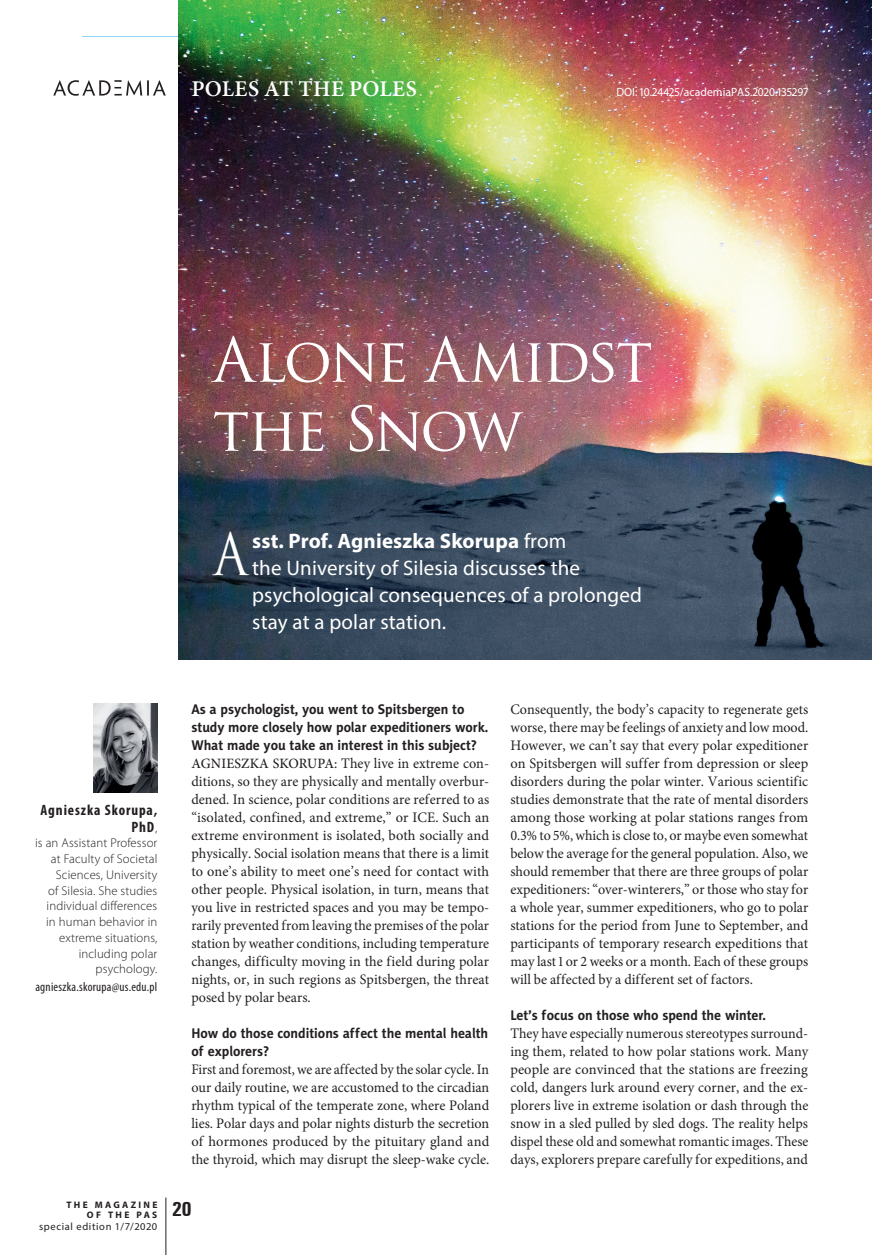
<style>
.page{position:relative;width:872px;height:1255px;background:#fff}
.page>*{position:absolute;margin:0;border:0;box-sizing:border-box;transform-origin:0 0}
.t1{font:60px/69px "Trajan Pro";letter-spacing:-.05em;color:#fff}
.t2{font:56.85px "Trajan Pro";color:#fff;scale:.85 1}
.t3{font:600 22.5px "Minion Pro";letter-spacing:.015em;color:#fff}
.t4{font:21px/27px "Myriad Pro";letter-spacing:.01em;color:#fff}
.t5{font:700 condensed 21px "Unitus TEE";color:#231f20}
.t6{font:700 condensed 15px/16.5px "Myriad Pro";letter-spacing:.06em;color:#231f20;text-align:right}
.t7{font:14.55px/18px "Minion Pro";color:#231f20;text-align:justify}
.t8{font:14.55px/18px "Minion Pro";color:#231f20;text-align:justify;scale:.96 1}
.t9{font:14.55px/18px "Minion Pro";color:#231f20;text-align:justify;scale:.95 1}
.t10{font:700 14.1px/18px "Naomi Sans EFN";letter-spacing:-.005em;color:#231f20}
.t11{font:300 12.75px/15.8px "Myriad Pro";letter-spacing:.01em;color:#231f20;text-align:right}
.t12{font:condensed 12.75px "Myriad Pro";letter-spacing:.02em;color:#231f20}
.t13{font:12px "Myriad Pro";letter-spacing:.005em;color:#fff}
.t14{font:10.5px "Myriad Pro";letter-spacing:.06em;color:#231f20}
.t15{font:700 9.45px/10.5px "Myriad Pro";letter-spacing:.245em;color:#231f20;text-align:right}
.s1{font-weight:700}
.s2{font-weight:300;font-stretch:normal;font-size:12.75px}
.s3{font-weight:500;font-size:14.25px}
</style>
<div class="page">
<hr style="left:166px;top:1197px;width:1px;height:57px;background:#231f20">
<img style="left:179px;top:0;width:693px;height:659px">
<img style="left:94px;top:703px;width:63px;height:89px">
<svg style="left:53px;top:80px;width:113px;height:16px"></svg>
<h3 class="t3" style="left:191px;top:73px;width:227px">POLES AT THE POLES</h3>
<p class="t13" style="left:616px;top:84px;width:193px">DOI: 10.24425/academiaPAS.2020.135297</p>
<h1 class="t1" style="left:213px;top:325px;width:441px">Alone Amidst the Snow</h1>
<h2 class="t2" style="left:214px;top:518px;width:41px">A</h2>
<h3 class="t4" style="left:252px;top:527px;width:391px"><span class="s1">sst. Prof. Agnieszka Skorupa</span> from<br>the University of Silesia discusses the psychological consequences of a prolonged stay at a polar station.</h3>
<p class="t6" style="left:41px;top:801px;width:118px">Agnieszka Skorupa,<br>PhD<span class="s2">,</span></p>
<p class="t11" style="left:35px;top:835px;width:124px">is an Assistant Professor at Faculty of Societal<br>Sciences, University<br>of Silesia. She studies individual differences in human behavior in extreme situations, including polar psychology.</p>
<p class="t12" style="left:35px;top:979px;width:123px">agnieszka.skorupa@us.edu.pl</p>
<p class="t15" style="left:67px;top:1198px;width:92px">THE MAGAZINE<br>OF THE PAS</p>
<p class="t14" style="left:39px;top:1220px;width:120px">special edition 1/7/2020</p>
<p class="t10" style="left:191px;top:700px;width:298px">As a psychologist, you went to Spitsbergen to study more closely how polar expeditioners work.<br>What made you take an interest in this subject?</p>
<p class="t7" style="left:191px;top:754px;width:299px"><span class="s3">AGNIESZKA SKORUPA:</span> They live in extreme con&shy;ditions, so they are physically and mentally overbur&shy;dened. In science, polar conditions are referred to as “isolated, confined, and extreme,” or ICE. Such an extreme environment is isolated, both socially and physically. Social isolation means that there is a limit to one’s ability to meet one’s need for contact with other people. Physical isolation, in turn, means that you live in restricted spaces and you may be tempo&shy;rarily prevented from leaving the premises of the polar station by weather conditions, including temperature changes, difficulty moving in the field during polar nights, or, in such regions as Spitsbergen, the threat posed by polar bears.</p>
<p class="t10" style="left:191px;top:1024px;width:298px">How do those conditions affect the mental health of explorers?</p>
<p class="t9" style="left:191px;top:1060px;width:315px">First and foremost, we are affected by the solar cycle. In our daily routine, we are accustomed to the circadian rhythm typical of the temperate zone, where Poland lies. Polar days and polar nights disturb the secretion of hormones produced by the pituitary gland and the thyroid, which may disrupt the sleep-wake cycle.</p>
<h3 class="t5" style="left:172px;top:1196px;width:21px">20</h3>
<p class="t7" style="left:510px;top:700px;width:299px">Consequently, the body’s capacity to regenerate gets worse, there may be feelings of anxiety and low mood.<br>However, we can’t say that every polar expeditioner on Spitsbergen will suffer from depression or sleep disorders during the polar winter. Various scientific studies demonstrate that the rate of mental disorders among those working at polar stations ranges from 0.3% to 5%, which is close to, or maybe even somewhat below the average for the general population. Also, we should remember that there are three groups of polar expeditioners: “over-winterers,” or those who stay for a whole year, summer expeditioners, who go to polar stations for the period from June to September, and participants of temporary research expeditions that may last 1 or 2 weeks or a month. Each of these groups will be affected by a different set of factors.</p>
<p class="t10" style="left:510px;top:1006px;width:257px">Let’s focus on those who spend the winter.</p>
<p class="t8" style="left:510px;top:1024px;width:312px">They have especially numerous stereotypes surround&shy;ing them, related to how polar stations work. Many people are convinced that the stations are freezing cold, dangers lurk around every corner, and the ex&shy;plorers live in extreme isolation or dash through the snow in a sled pulled by sled dogs. The reality helps dispel these old and somewhat romantic images. These days, explorers prepare carefully for expeditions, and</p>
</div>
